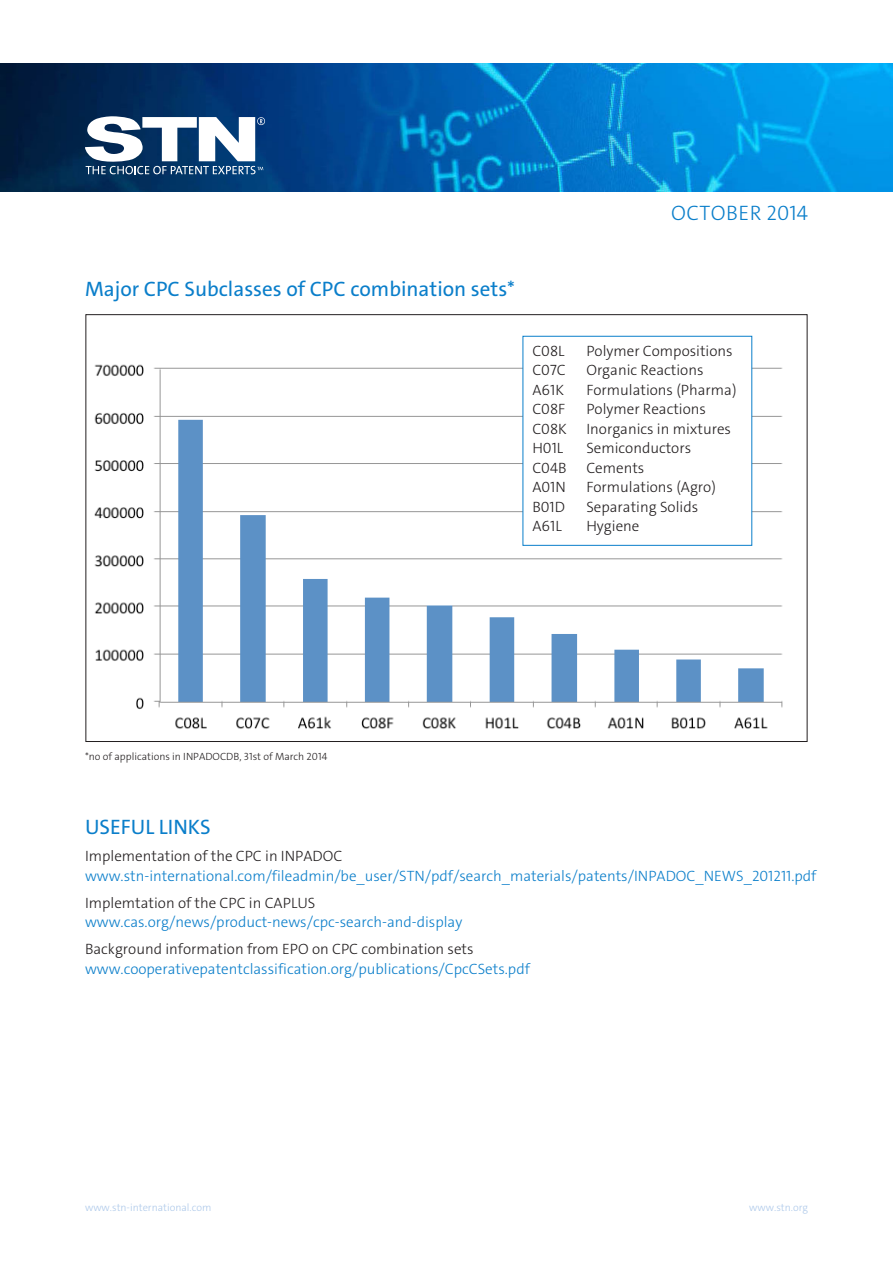
<style>
.page{position:relative;width:893px;height:1263px;background:#fff}
.page>*{position:absolute;margin:0;border:0;box-sizing:border-box;transform-origin:0 0}
.headline{font:21px "The Sans C4 s";color:#0a7eca}
.t1{font:300 21px "The Sans C4 s";letter-spacing:.025em;color:#0a7eca}
.headline-2{font:300 15px "The Sans C4 s";color:#231f20}
.headline-3{font:300 15px "The Sans C4 s";color:#0a7eca}
.headline-4{font:300 10.5px "The Sans C4 s";color:#231f20}
.t2{font:300 10.5px "The Sans C4 s";color:#aec9ea}
</style>
<div class="page">
<img style="left:0;top:64px;width:893px;height:127px">
<svg style="left:85px;top:116px;width:180px;height:58px"></svg>
<img style="left:94px;top:345px;width:689px;height:384px">
<div style="left:523px;top:336px;width:229px;height:210px;background:#fff;border:1px solid #0a7eca"></div>
<h1 class="t1" style="left:671px;top:199px;width:138px">OCTOBER 2014</h1>
<p class="headline" style="left:85px;top:276px;width:432px">Major CPC Subclasses of CPC combination sets*</p>
<p class="headline-2" style="left:532px;top:341px;width:34px">C08L</p>
<p class="headline-2" style="left:586px;top:341px;width:148px">Polymer Compositions</p>
<p class="headline-2" style="left:532px;top:360px;width:35px">C07C</p>
<p class="headline-2" style="left:586px;top:360px;width:119px">Organic Reactions</p>
<p class="headline-2" style="left:532px;top:380px;width:33px">A61K</p>
<p class="headline-2" style="left:586px;top:380px;width:152px">Formulations (Pharma)</p>
<p class="headline-2" style="left:532px;top:399px;width:34px">C08F</p>
<p class="headline-2" style="left:586px;top:399px;width:121px">Polymer Reactions</p>
<p class="headline-2" style="left:532px;top:419px;width:36px">C08K</p>
<p class="headline-2" style="left:586px;top:419px;width:146px">Inorganics in mixtures</p>
<p class="headline-2" style="left:532px;top:438px;width:32px">H01L</p>
<p class="headline-2" style="left:586px;top:438px;width:106px">Semiconductors</p>
<p class="headline-2" style="left:532px;top:458px;width:36px">C04B</p>
<p class="headline-2" style="left:586px;top:458px;width:60px">Cements</p>
<p class="headline-2" style="left:532px;top:477px;width:35px">A01N</p>
<p class="headline-2" style="left:586px;top:477px;width:131px">Formulations (Agro)</p>
<p class="headline-2" style="left:532px;top:497px;width:34px">B01D</p>
<p class="headline-2" style="left:586px;top:497px;width:113px">Separating Solids</p>
<p class="headline-2" style="left:532px;top:516px;width:31px">A61L</p>
<p class="headline-2" style="left:586px;top:516px;width:55px">Hygiene</p>
<p class="headline-4" style="left:85px;top:750px;width:244px">*no of applications in INPADOCDB, 31st of March 2014</p>
<p class="headline" style="left:85px;top:813px;width:127px">USEFUL LINKS</p>
<p class="headline-2" style="left:85px;top:846px;width:259px">Implementation of the CPC in INPADOC</p>
<p class="headline-3" style="left:85px;top:866px;width:733px">www.stn-international.com/fileadmin/be_user/STN/pdf/search_materials/patents/INPADOC_NEWS_201211.pdf</p>
<p class="headline-2" style="left:85px;top:893px;width:232px">Implemtation of the CPC in CAPLUS</p>
<p class="headline-3" style="left:85px;top:912px;width:379px">www.cas.org/news/product-news/cpc-search-and-display</p>
<p class="headline-2" style="left:85px;top:939px;width:390px">Background information from EPO on CPC combination sets</p>
<p class="headline-3" style="left:85px;top:959px;width:446px">www.cooperativepatentclassification.org/publications/CpcCSets.pdf</p>
<p class="t2" style="left:85px;top:1201px;width:128px">www.stn-international.com</p>
<p class="t2" style="left:749px;top:1201px;width:60px">www.stn.org</p>
</div>
